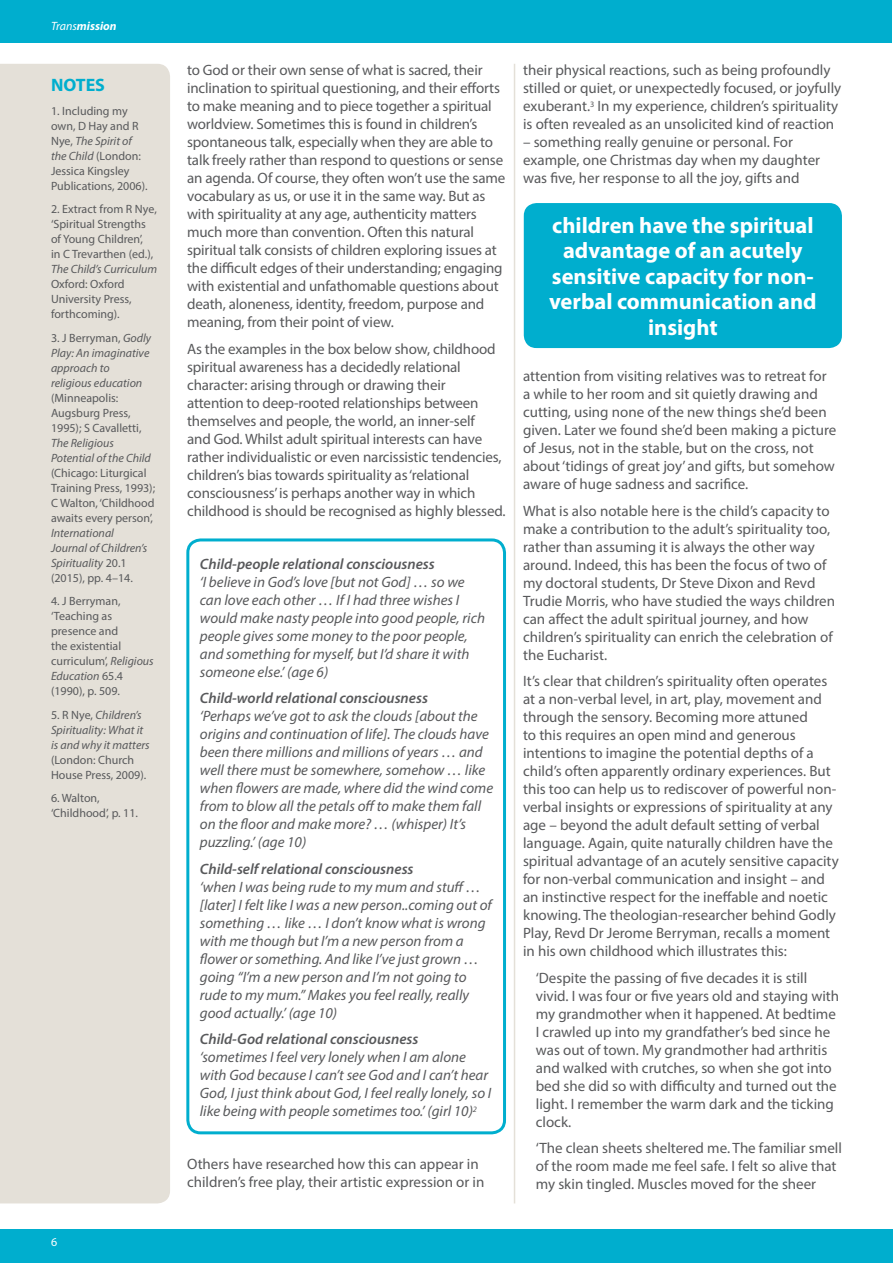
<style>
.page{position:relative;width:893px;height:1263px;background:#fff}
.page>*{position:absolute;margin:0;border:0;box-sizing:border-box;transform-origin:0 0}
.t1{font:700 22.5px/25.5px "Myriad Pro";color:#fff;text-align:center}
.t2{font:700 18px "Myriad Pro";color:#00aece}
.t3{font:15px/18px "Myriad Pro";color:#58595b}
.t4{font:italic 15px/18px "Myriad Pro";color:#58595b}
.t5{font:italic 600 15px "Myriad Pro";color:#58595b}
.t6{font:12px/15px "Myriad Pro";color:#58595b}
.t7{font:italic 12px/15px "Myriad Pro";color:#58595b}
.t8{font:italic 700 12px "Myriad Pro";color:#fff}
.t9{font:12px "Myriad Pro";color:#fff}
.s1{font-weight:400}
.s2{font-style:italic}
.s3{font-style:normal}
</style>
<div class="page">
<div style="left:0;top:1229px;width:893px;height:34px;background:#00aece"></div>
<hr style="left:892px;top:0;width:1px;height:43px;background:#00aece">
<div style="left:0;top:0;width:892px;height:43px;background:#00aece"></div>
<div style="left:0;top:64px;width:170px;height:1139px;background:#e4e0d8"></div>
<hr style="left:514px;top:64px;width:1px;height:1139px;background:#e4e0d8">
<div style="left:524px;top:203px;width:318px;height:145px;background:#00aece;border-radius:13px"></div>
<div style="left:186px;top:538px;width:320px;height:596px;border:3px solid #00aece;border-radius:13px"></div>
<p class="t8" style="left:51px;top:18px;width:67px"><span class="s1">Trans</span>mission</p>
<p class="t2" style="left:51px;top:74px;width:56px">NOTES</p>
<p class="t6" style="left:51px;top:103px;width:98px">1. Including my own, D Hay and R<br>Nye, <span class="s2">The Spirit of the Child</span> (London:<br>Jessica Kingsley<br>Publications, 2006).</p>
<p class="t6" style="left:51px;top:202px;width:107px">2. Extract from R Nye, ‘Spiritual Strengths of Young Children’,<br>in C Trevarthen (ed.),</p>
<p class="t7" style="left:51px;top:262px;width:108px">The Child’s Curriculum</p>
<p class="t6" style="left:51px;top:277px;width:82px">Oxford: Oxford<br>University Press, forthcoming).</p>
<p class="t7" style="left:51px;top:330px;width:102px"><span class="s3">3. J Berryman,</span> Godly<br>Play: An imaginative approach to religious education</p>
<p class="t6" style="left:51px;top:390px;width:92px">(Minneapolis:<br>Augsburg Press,<br>1995); S Cavalletti,</p>
<p class="t7" style="left:51px;top:435px;width:101px">The Religious<br>Potential of the Child</p>
<p class="t6" style="left:51px;top:465px;width:106px">(Chicago: Liturgical<br>Training Press, 1993);<br>C Walton, ‘Childhood awaits every person’,</p>
<p class="t7" style="left:51px;top:525px;width:98px">International<br>Journal of Children’s<br>Spirituality <span class="s3">20.1 (2015), pp. 4–14.</span></p>
<p class="t6" style="left:51px;top:594px;width:104px">4. J Berryman, ‘Teaching as presence and<br>the existential curriculum’, <span class="s2">Religious<br>Education</span> 65.4 (1990), p. 509.</p>
<p class="t7" style="left:51px;top:707px;width:100px"><span class="s3">5. R Nye,</span> Children’s<br>Spirituality: What it is and why it matters</p>
<p class="t6" style="left:51px;top:752px;width:97px">(London: Church<br>House Press, 2009).</p>
<p class="t6" style="left:51px;top:791px;width:89px">6. Walton, ‘Childhood’, p. 11.</p>
<p class="t9" style="left:51px;top:1235px;width:8px">6</p>
<p class="t3" style="left:187px;top:61px;width:320px">to God or their own sense of what is sacred, their inclination to spiritual questioning, and their efforts to make meaning and to piece together a spiritual worldview. Sometimes this is found in children’s spontaneous talk, especially when they are able to talk freely rather than respond to questions or sense an agenda. Of course, they often won’t use the same vocabulary as us, or use it in the same way. But as with spirituality at any age, authenticity matters much more than convention. Often this natural spiritual talk consists of children exploring issues at the difficult edges of their understanding; engaging with existential and unfathomable questions about death, aloneness, identity, freedom, purpose and meaning, from their point of view.</p>
<p class="t3" style="left:187px;top:339px;width:320px">As the examples in the box below show, childhood spiritual awareness has a decidedly relational character: arising through or drawing their attention to deep-rooted relationships between themselves and people, the world, an inner-self<br>and God. Whilst adult spiritual interests can have rather individualistic or even narcissistic tendencies, children’s bias towards spirituality as ‘relational consciousness’ is perhaps another way in which childhood is should be recognised as highly blessed.</p>
<p class="t5" style="left:200px;top:554px;width:236px">Child-people relational consciousness</p>
<p class="t4" style="left:200px;top:572px;width:287px">‘I believe in God’s love [but not God] … so we can love each other … If I had three wishes I would make nasty people into good people, rich people gives some money to the poor people, and something for myself, but I’d share it with someone else.’ (age 6)</p>
<p class="t5" style="left:200px;top:688px;width:230px">Child-world relational consciousness</p>
<p class="t4" style="left:200px;top:707px;width:295px">‘Perhaps we’ve got to ask the clouds [about the origins and continuation of life]. The clouds have been there millions and millions of years … and well there must be somewhere, somehow … like when flowers are made, where did the wind come from to blow all the petals off to make them fall on the floor and make more? … (whisper) It’s puzzling.’ (age 10)</p>
<p class="t5" style="left:200px;top:859px;width:215px">Child-self relational consciousness</p>
<p class="t4" style="left:200px;top:877px;width:293px">‘when I was being rude to my mum and stuff … [later] I felt like I was a new person..coming out of something … like … I don’t know what is wrong with me though but I’m a new person from a flower or something. And like I’ve just grown … going “I’m a new person and I’m not going to rude to my mum.” Makes you feel really, really good actually.’ (age 10)</p>
<p class="t5" style="left:200px;top:1029px;width:220px">Child-God relational consciousness</p>
<p class="t4" style="left:200px;top:1048px;width:293px">‘sometimes I feel very lonely when I am alone with God because I can’t see God and I can’t hear God, I just think about God, I feel really lonely, so I like being with people sometimes too.’ (girl 10)<sup>2</sup></p>
<p class="t3" style="left:187px;top:1155px;width:299px">Others have researched how this can appear in children’s free play, their artistic expression or in</p>
<p class="t3" style="left:523px;top:61px;width:320px">their physical reactions, such as being profoundly stilled or quiet, or unexpectedly focused, or joyfully exuberant.<sup>3</sup> In my experience, children’s spirituality is often revealed as an unsolicited kind of reaction</p>
<p class="t3" style="left:523px;top:133px;width:299px">– something really genuine or personal. For example, one Christmas day when my daughter was five, her response to all the joy, gifts and</p>
<h1 class="t1" style="left:549px;top:212px;width:269px">children have the spiritual advantage of an acutely sensitive capacity for non&shy;verbal communication and insight</h1>
<p class="t3" style="left:523px;top:367px;width:315px">attention from visiting relatives was to retreat for a while to her room and sit quietly drawing and cutting, using none of the new things she’d been given. Later we found she’d been making a picture of Jesus, not in the stable, but on the cross, not about ‘tidings of great joy’ and gifts, but somehow aware of huge sadness and sacrifice.</p>
<p class="t3" style="left:523px;top:501px;width:314px">What is also notable here is the child’s capacity to make a contribution to the adult’s spirituality too, rather than assuming it is always the other way around. Indeed, this has been the focus of two of my doctoral students, Dr Steve Dixon and Revd Trudie Morris, who have studied the ways children can affect the adult spiritual journey, and how children’s spirituality can enrich the celebration of the Eucharist.</p>
<p class="t3" style="left:523px;top:672px;width:317px">It’s clear that children’s spirituality often operates at a non-verbal level, in art, play, movement and through the sensory. Becoming more attuned<br>to this requires an open mind and generous intentions to imagine the potential depths of a child’s often apparently ordinary experiences. But this too can help us to rediscover of powerful non&shy;verbal insights or expressions of spirituality at any age – beyond the adult default setting of verbal language. Again, quite naturally children have the spiritual advantage of an acutely sensitive capacity for non-verbal communication and insight – and an instinctive respect for the ineffable and noetic knowing. The theologian-researcher behind Godly Play, Revd Dr Jerome Berryman, recalls a moment in his own childhood which illustrates this:</p>
<p class="t3" style="left:536px;top:968px;width:305px">‘Despite the passing of five decades it is still vivid. I was four or five years old and staying with my grandmother when it happened. At bedtime I crawled up into my grandfather’s bed since he was out of town. My grandmother had arthritis and walked with crutches, so when she got into bed she did so with difficulty and turned out the light. I remember the warm dark and the ticking clock.</p>
<p class="t3" style="left:536px;top:1139px;width:308px">‘The clean sheets sheltered me. The familiar smell of the room made me feel safe. I felt so alive that my skin tingled. Muscles moved for the sheer</p>
</div>
